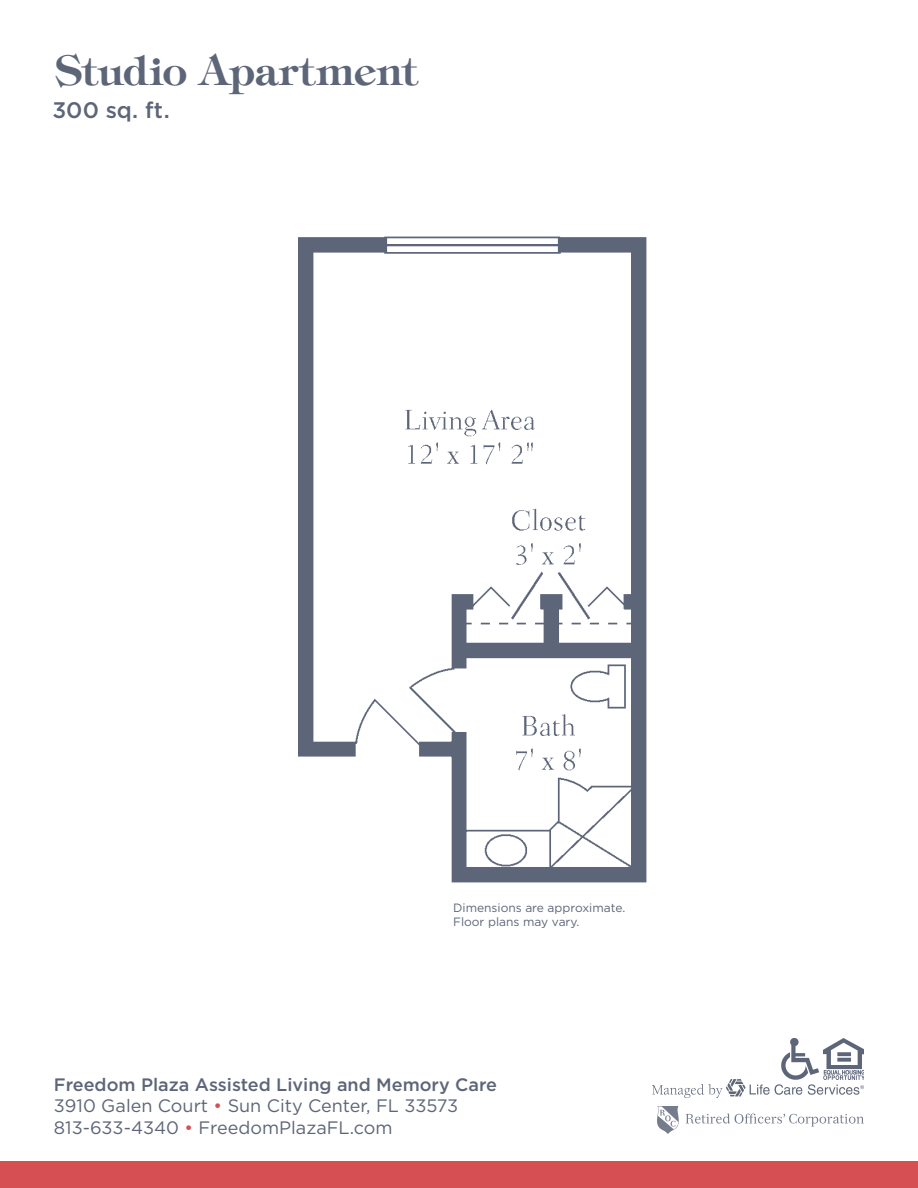
<style>
.page{position:relative;width:918px;height:1188px;background:#fff}
.page>*{position:absolute;margin:0;border:0;box-sizing:border-box;transform-origin:0 0}
.t1{font:600 41.25px "Tiffany Std";letter-spacing:.015em;color:#5d6578}
.t2{font:500 22.5px "Gotham";letter-spacing:.005em;color:#5d6578}
.t3{font:18px/21.6px "Gotham";color:#5d6578}
.t4{font:12px "Gotham";color:#5d6578}
.s1{font-weight:500}
.s2{color:#d54f53}
</style>
<div class="page">
<img style="left:781px;top:1038px;width:38px;height:41px">
<img style="left:824px;top:1039px;width:40px;height:40px">
<img style="left:653px;top:1079px;width:211px;height:19px">
<div style="left:0;top:1161px;width:918px;height:27px;background:#d54f53"></div>
<img style="left:657px;top:1106px;width:207px;height:28px">
<img style="left:298px;top:237px;width:349px;height:645px">
<p class="t1" style="left:55px;top:44px;width:364px">Studio Apartment</p>
<p class="t2" style="left:52px;top:98px;width:119px">300 sq. ft.</p>
<p class="t4" style="left:453px;top:901px;width:174px">Dimensions are approximate.</p>
<p class="t4" style="left:453px;top:915px;width:128px">Floor plans may vary.</p>
<p class="t3" style="left:54px;top:1073px;width:445px"><span class="s1">Freedom Plaza Assisted Living and Memory Care<br></span>3910 Galen Court <span class="s2">•</span> Sun City Center, FL 33573<br>813-633-4340 <span class="s2">•</span> FreedomPlazaFL.com</p>
</div>
